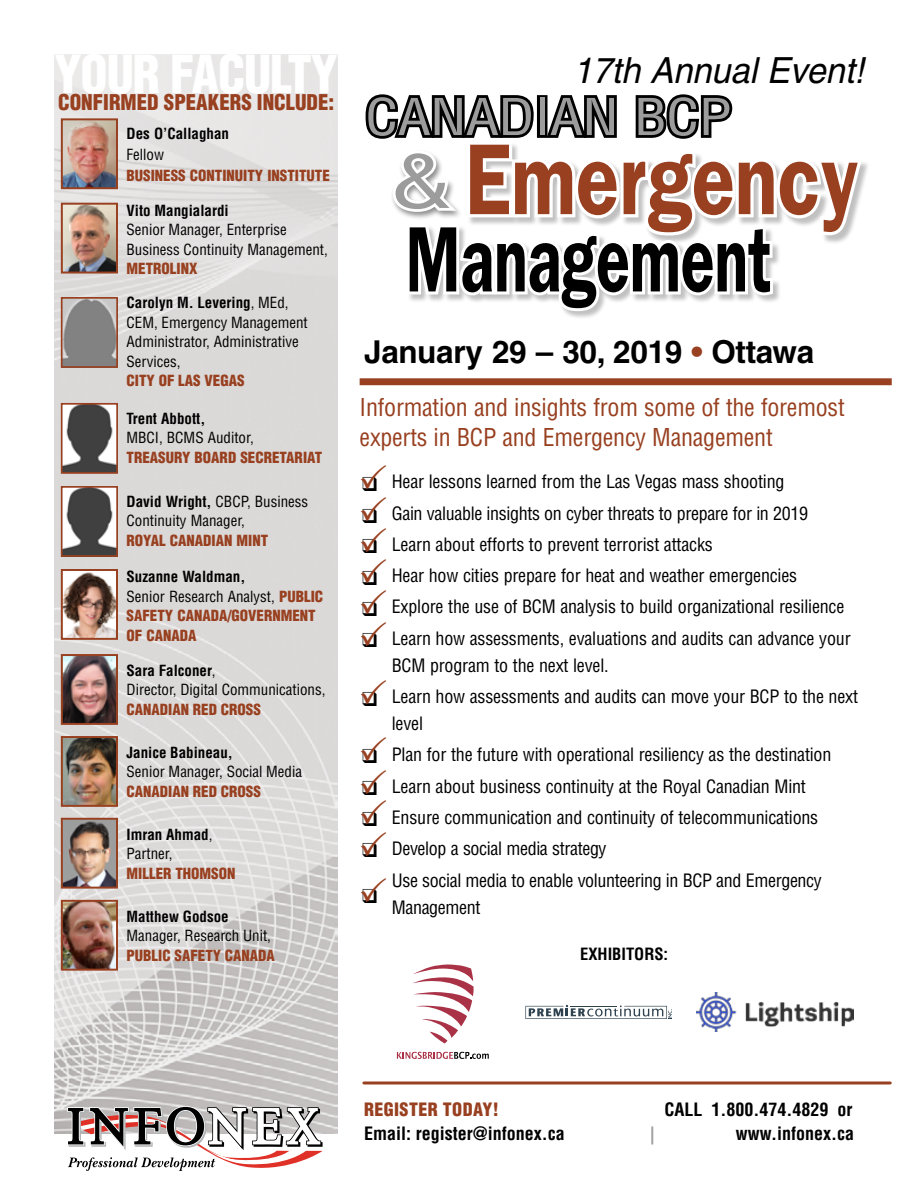
<style>
.page{position:relative;width:918px;height:1188px;background:#fff}
.page>*{position:absolute;margin:0;border:0;box-sizing:border-box;transform-origin:0 0}
.t1{font:600 101.25px "Franklin Gothic";color:#984020;scale:.78 1}
.t2{font:600 93.3px "Franklin Gothic";color:#000;scale:.67 1}
.t3{font:condensed 72.6px "Helvetica";color:#9c9c9c;scale:1.36 1}
.t4{font:900 condensed 51.15px "Helvetica";letter-spacing:-.02em;color:#fff;scale:.95 1}
.t5{font:condensed 49.5px "Helvetica";letter-spacing:-.01em;color:#9c9c9c;scale:1.2 1}
.t6{font:italic 36px "Helvetica";color:#000;scale:.96 1}
.t7{font:700 31.5px "Helvetica";letter-spacing:-.01em;color:#000}
.t8{font:condensed 24px/30px "Helvetica";letter-spacing:-.01em;color:#984020}
.t9{font:900 condensed 21.15px "Helvetica";color:#984020}
.t10{font:19.95px/31.3px "Zapf Dingbats ITC";color:#000;text-align:justify}
.t11{font:condensed 18px/31.3px "Helvetica";letter-spacing:-.01em;color:#000}
.t12{font:700 condensed 18px "Helvetica";color:#000}
.t13{font:900 condensed 18px "Helvetica";color:#984020}
.t14{font:700 condensed 18px "Helvetica";color:#9c9c9c}
.t15{font:700 condensed 16.5px "Helvetica";color:#000}
.t16{font:condensed 15px/19.5px "Helvetica";color:#000}
.t17{font:900 condensed 15px/19.5px "Helvetica";color:#984020}
.t18{font:700 condensed 15px/19.5px "Helvetica";color:#000}
.s1{font-weight:700}
.s2{font-weight:700;color:#000}
.s3{font-weight:400;color:#000}
.s4{font-weight:400}
.s5{color:#984020}
</style>
<div class="page">
<img style="left:54px;top:54px;width:283px;height:1080px">
<svg style="left:67px;top:1106px;width:256px;height:65px"></svg>
<div style="left:360px;top:378px;width:532px;height:7px;background:#984020;border:2px solid #984020"></div>
<hr style="left:364px;top:1082px;width:526px;height:2px;background:#984020">
<img style="left:64px;top:121px;width:51px;height:65px">
<div style="left:61px;top:118px;width:57px;height:71px;border:2px solid #984020"></div>
<img style="left:64px;top:206px;width:51px;height:65px">
<div style="left:61px;top:203px;width:57px;height:71px;border:2px solid #984020"></div>
<img style="left:64px;top:572px;width:51px;height:65px">
<div style="left:61px;top:569px;width:57px;height:71px;border:2px solid #984020"></div>
<img style="left:64px;top:657px;width:51px;height:65px">
<div style="left:61px;top:654px;width:57px;height:71px;border:2px solid #984020"></div>
<img style="left:64px;top:739px;width:51px;height:65px">
<div style="left:61px;top:736px;width:57px;height:71px;border:2px solid #984020"></div>
<img style="left:64px;top:821px;width:51px;height:65px">
<div style="left:61px;top:818px;width:57px;height:71px;border:2px solid #984020"></div>
<img style="left:64px;top:903px;width:51px;height:65px">
<div style="left:61px;top:900px;width:57px;height:71px;border:2px solid #984020"></div>
<img style="left:64px;top:300px;width:51px;height:65px">
<div style="left:61px;top:297px;width:57px;height:71px;border:2px solid #984020"></div>
<img style="left:64px;top:489px;width:51px;height:65px">
<div style="left:61px;top:486px;width:57px;height:71px;border:2px solid #984020"></div>
<img style="left:64px;top:406px;width:51px;height:65px">
<div style="left:61px;top:403px;width:57px;height:71px;border:2px solid #984020"></div>
<svg style="left:412px;top:964px;width:62px;height:79px"></svg>
<svg style="left:397px;top:1052px;width:92px;height:7px"></svg>
<svg style="left:525px;top:1005px;width:147px;height:14px"></svg>
<img style="left:697px;top:992px;width:156px;height:40px">
<svg style="left:365px;top:94px;width:501px;height:220px"></svg>
<h3 class="t4" style="left:54px;top:42px;width:294px">YOUR FACULTY</h3>
<p class="t9" style="left:58px;top:89px;width:278px">CONFIRMED SPEAKERS INCLUDE:</p>
<p class="t18" style="left:127px;top:123px;width:104px">Des O’Callaghan</p>
<p class="t16" style="left:127px;top:144px;width:39px">Fellow</p>
<p class="t17" style="left:127px;top:165px;width:25px">BUSINESS</p>
<p class="t17" style="left:190px;top:165px;width:140px">CONTINUITY INSTITUTE</p>
<p class="t18" style="left:127px;top:200px;width:104px">Vito Mangialardi</p>
<p class="t16" style="left:127px;top:220px;width:203px">Senior Manager, Enterprise<br>Business Continuity Management,</p>
<p class="t17" style="left:127px;top:259px;width:72px">METROLINX</p>
<p class="t16" style="left:127px;top:293px;width:183px"><span class="s1">Carolyn M. Levering</span>, MEd,<br>CEM, Emergency Management<br>Administrator, Administrative<br>Services,</p>
<p class="t17" style="left:127px;top:371px;width:119px">CITYOF LASVEGAS</p>
<p class="t18" style="left:127px;top:409px;width:80px">Trent Abbott,</p>
<p class="t16" style="left:127px;top:428px;width:129px">MBCI , BCMS Auditor,</p>
<p class="t17" style="left:127px;top:448px;width:197px">TREASURY BOARD SECRETARIAT</p>
<p class="t16" style="left:127px;top:492px;width:183px"><span class="s1">David Wright,</span> CBCP, Business<br>Continuity Manager,</p>
<p class="t17" style="left:127px;top:531px;width:143px">ROYAL CANADIAN MINT</p>
<p class="t17" style="left:127px;top:567px;width:198px"><span class="s2">Suzanne Waldman,<br></span><span class="s3">Senior Research Analyst,</span> PUBLIC<br>SAFETY CANADA/GOVERNMEN</p>
<p class="t17" style="left:308px;top:606px;width:9px">T</p>
<p class="t17" style="left:127px;top:625px;width:72px">OF CANADA</p>
<p class="t16" style="left:127px;top:661px;width:200px"><span class="s1">Sara Falconer</span>,<br>Director, Digital Communications,</p>
<p class="t17" style="left:127px;top:700px;width:75px">CANADIAN RED</p>
<p class="t17" style="left:221px;top:700px;width:26px">CROSS</p>
<p class="t18" style="left:127px;top:743px;width:108px">Janice Babineau,</p>
<p class="t16" style="left:127px;top:762px;width:177px">Senior Manager, Social Media</p>
<p class="t17" style="left:127px;top:782px;width:75px">CANADIAN RED</p>
<p class="t17" style="left:221px;top:782px;width:26px">CROSS</p>
<p class="t18" style="left:127px;top:824px;width:87px">Imran Ahmad<span class="s4">,<br>Partner,</span></p>
<p class="t17" style="left:127px;top:863px;width:75px">MILLER THOMSON</p>
<p class="t18" style="left:127px;top:906px;width:104px">Matthew Godsoe</p>
<p class="t16" style="left:127px;top:926px;width:146px">Manager, Research Unit,</p>
<p class="t17" style="left:127px;top:945px;width:150px">PUBLIC SAFETY CANADA</p>
<h3 class="t6" style="left:573px;top:49px;width:304px">17th Annual Event!</h3>
<h3 class="t5" style="left:365px;top:86px;width:307px">Canadian BcP</h3>
<h1 class="t1" style="left:465px;top:120px;width:506px">Emergency</h1>
<h3 class="t3" style="left:388px;top:136px;width:50px">&amp;</h3>
<h2 class="t2" style="left:406px;top:204px;width:548px">Management</h2>
<h3 class="t7" style="left:364px;top:333px;width:452px">January 29 – 30, 2019 <span class="s5">•</span> Ottawa</h3>
<h3 class="t8" style="left:360px;top:392px;width:487px">I nformation and insights from some of the foremost experts in BCP and Emergency Management</h3>
<p class="t11" style="left:392px;top:466px;width:460px">Hear lessons learned from the Las Vegas mass shooting<br>Gain valuable insights on cyber threats to prepare for in 2019<br>Learn about efforts to prevent terrorist attacks<br>Hear how cities prepare for heat and weather emergencies Explore the use of BCM analysis to build organizational resilience Learn how assessments, evaluations and audits can advance your</p>
<p class="t11" style="left:392px;top:649px;width:468px">BCM program to the next level.<br>Learn how assessments and audits can move your BCP to the next</p>
<p class="t11" style="left:392px;top:708px;width:441px">level<br>Plan for the future with operational resiliency as the destination Learn about business continuity at the Royal Canadian Mint Ensure communication and continuity of telecommunications Develop a social media strategy<br>Use social media to enable volunteering in BCP and Emergency</p>
<p class="t11" style="left:392px;top:891px;width:90px">Management</p>
<p class="t10" style="left:362px;top:469px;width:17px">❑ ❑ ❑ ❑ ❑ ❑</p>
<p class="t15" style="left:580px;top:943px;width:36px">Exhibito</p>
<p class="t15" style="left:644px;top:943px;width:25px">rs:</p>
<p class="t13" style="left:364px;top:1098px;width:10px">REGIS</p>
<p class="t13" style="left:409px;top:1098px;width:91px">TER TODAY!</p>
<p class="t12" style="left:664px;top:1098px;width:21px">Call</p>
<p class="t12" style="left:711px;top:1098px;width:142px">1.800.474.4829 or</p>
<p class="t12" style="left:364px;top:1122px;width:202px">Email: register@infonex.ca</p>
<p class="t14" style="left:650px;top:1122px;width:6px">|</p>
<p class="t12" style="left:736px;top:1122px;width:120px">www.infonex.ca</p>
</div>
